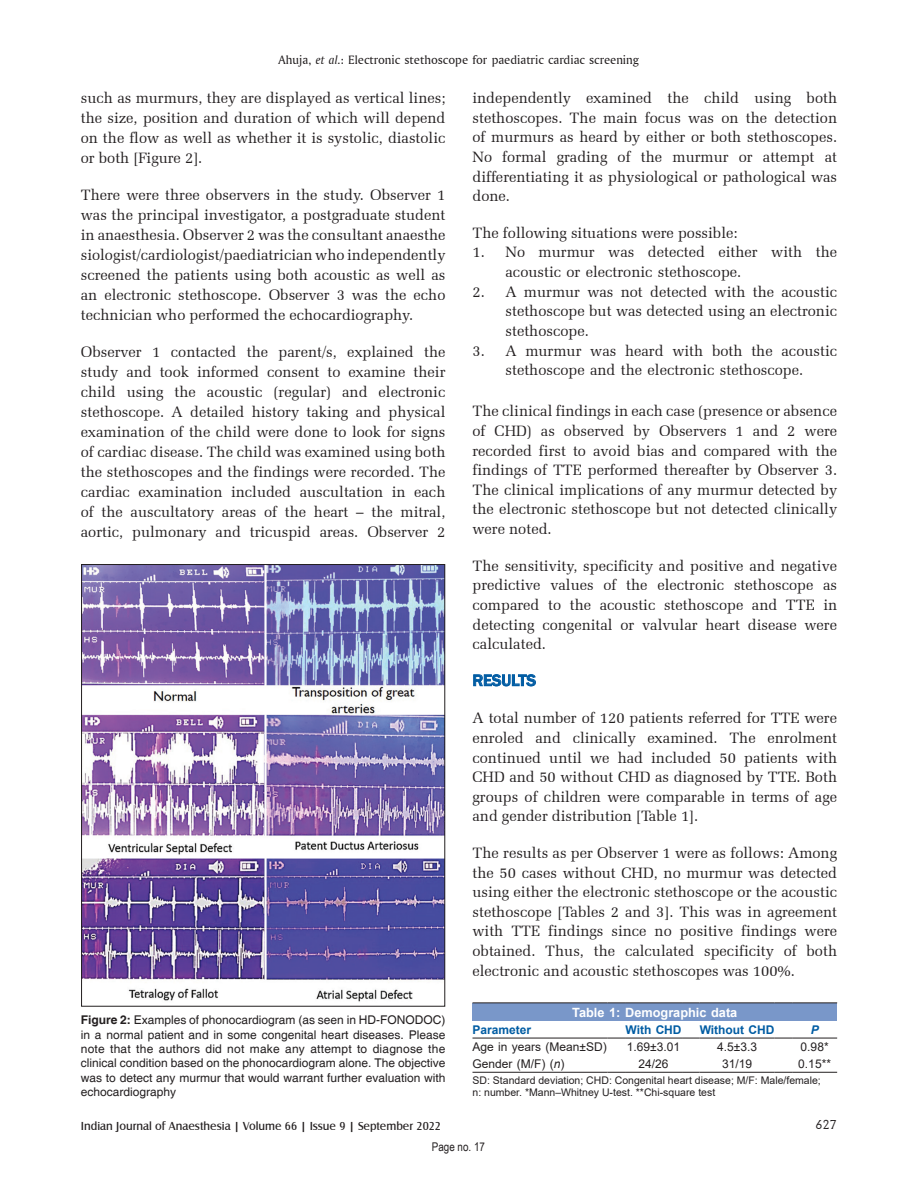
<style>
.page{position:relative;width:918px;height:1188px;background:#fff}
.page>*{position:absolute;margin:0;border:0;box-sizing:border-box;transform-origin:0 0}
.t1{font:500 16.5px "Franklin Gothic";color:#015ca3}
.TX{font:15px/19.6px "Zapf Elliptical 711 BT";color:#231f20;text-align:justify}
.L{font:15px/19.6px "Zapf Elliptical 711 BT";color:#231f20}
.LL{font:15px/19.6px "Zapf Elliptical 711 BT";color:#231f20;text-align:center}
.t2{font:12.75px "Amerigo BT Roman A";color:#231f20}
.TT{font:700 12.75px "Arial";color:#fff}
.FGC{font:12px/14.4px "Helvetica";color:#231f20;text-align:justify}
.t3{font:12px "Castle T";color:#231f20}
.TB{font:12px "Arial";color:#231f20}
.TBL{font:12px "Arial";color:#231f20}
.TCH{font:700 12px "Arial";color:#015ca3}
.TX-2{font:12px "Arial Narrow";color:#231f20}
.FOLIO_R{font:300 12px "Flareserif 821 BT";color:#231f20}
.TCH-2{font:italic 700 12px "Arial";color:#015ca3}
.TFN{font:10.5px/12.6px "Arial";color:#231f20}
.s1{font-family:"Amerigo BT Italic A"}
.s2{font-weight:700}
.s3{font-style:italic}
</style>
<div class="page">
<svg style="left:473px;top:674px;width:63px;height:13px"></svg>
<img style="left:83px;top:566px;width:360px;height:436px">
<div style="left:472px;top:1003px;width:365px;height:18px;background:#7997c9"></div>
<hr style="left:472px;top:1072px;width:136px;height:1px;background:#231f20">
<svg style="left:608px;top:1072px;width:17px;height:1px"></svg>
<hr style="left:625px;top:1072px;width:57px;height:1px;background:#231f20">
<svg style="left:682px;top:1072px;width:18px;height:1px"></svg>
<hr style="left:700px;top:1072px;width:75px;height:1px;background:#231f20">
<svg style="left:775px;top:1072px;width:17px;height:1px"></svg>
<hr style="left:792px;top:1072px;width:45px;height:1px;background:#231f20">
<hr style="left:472px;top:1038px;width:136px;height:1px;background:#231f20">
<svg style="left:608px;top:1038px;width:17px;height:1px"></svg>
<hr style="left:625px;top:1038px;width:57px;height:1px;background:#231f20">
<svg style="left:682px;top:1038px;width:18px;height:1px"></svg>
<hr style="left:700px;top:1038px;width:75px;height:1px;background:#231f20">
<svg style="left:775px;top:1038px;width:17px;height:1px"></svg>
<hr style="left:792px;top:1038px;width:45px;height:1px;background:#231f20">
<hr style="left:472px;top:1002px;width:136px;height:1px;background:#231f20">
<svg style="left:608px;top:1002px;width:17px;height:1px"></svg>
<hr style="left:625px;top:1002px;width:57px;height:1px;background:#231f20">
<svg style="left:682px;top:1002px;width:18px;height:1px"></svg>
<hr style="left:700px;top:1002px;width:75px;height:1px;background:#231f20">
<svg style="left:775px;top:1002px;width:17px;height:1px"></svg>
<hr style="left:792px;top:1002px;width:45px;height:1px;background:#231f20">
<p class="t2" style="left:279px;top:52px;width:362px">Ahuja, <span class="s1">et al.</span>: Electronic stethoscope for paediatric cardiac screening</p>
<p class="TX" style="left:81px;top:88px;width:366px">such as murmurs, they are displayed as vertical lines; the size, position and duration of which will depend on the flow as well as whether it is systolic, diastolic or both [Figure 2].</p>
<p class="TX" style="left:81px;top:185px;width:366px">There were three observers in the study. Observer 1 was the principal investigator, a postgraduate student in anaesthesia. Observer 2 was the consultant anaesthe siologist/cardiologist/paediatrician who independently screened the patients using both acoustic as well as an electronic stethoscope. Observer 3 was the echo technician who performed the echocardiography.</p>
<p class="TX" style="left:81px;top:342px;width:366px">Observer 1 contacted the parent/s, explained the study and took informed consent to examine their child using the acoustic (regular) and electronic stethoscope. A detailed history taking and physical examination of the child were done to look for signs of cardiac disease. The child was examined using both the stethoscopes and the findings were recorded. The cardiac examination included auscultation in each of the auscultatory areas of the heart – the mitral, aortic, pulmonary and tricuspid areas. Observer 2</p>
<p class="FGC" style="left:81px;top:1013px;width:366px"><span class="s2">Figure 2:</span> Examples of phonocardiogram (as seen in HD‑FONODOC) in a normal patient and in some congenital heart diseases. Please note that the authors did not make any attempt to diagnose the clinical condition based on the phonocardiogram alone. The objective was to detect any murmur that would warrant further evaluation with echocardiography</p>
<p class="TX" style="left:472px;top:88px;width:366px">independently examined the child using both stethoscopes. The main focus was on the detection of murmurs as heard by either or both stethoscopes.<br>No formal grading of the murmur or attempt at differentiating it as physiological or pathological was done.</p>
<p class="TX" style="left:472px;top:223px;width:267px">The following situations were possible:</p>
<p class="L" style="left:506px;top:242px;width:333px;text-indent:-33px">1. No murmur was detected either with the acoustic or electronic stethoscope.</p>
<p class="L" style="left:506px;top:282px;width:333px;text-align:justify;text-indent:-33px">2. A murmur was not detected with the acoustic stethoscope but was detected using an electronic stethoscope.</p>
<p class="LL" style="left:472px;top:340px;width:366px">3. A murmur was heard with both the acoustic stethoscope and the electronic stethoscope.</p>
<p class="TX" style="left:472px;top:401px;width:366px">The clinical findings in each case (presence or absence of CHD) as observed by Observers 1 and 2 were recorded first to avoid bias and compared with the findings of TTE performed thereafter by Observer 3.<br>The clinical implications of any murmur detected by the electronic stethoscope but not detected clinically were noted.</p>
<p class="TX" style="left:472px;top:556px;width:366px">The sensitivity, specificity and positive and negative predictive values of the electronic stethoscope as compared to the acoustic stethoscope and TTE in detecting congenital or valvular heart disease were calculated.</p>
<h1 class="t1" style="left:472px;top:670px;width:65px">RESULTS</h1>
<p class="TX" style="left:472px;top:708px;width:366px">A total number of 120 patients referred for TTE were enroled and clinically examined. The enrolment continued until we had included 50 patients with CHD and 50 without CHD as diagnosed by TTE. Both groups of children were comparable in terms of age and gender distribution [Table 1].</p>
<p class="TX" style="left:472px;top:843px;width:366px">The results as per Observer 1 were as follows: Among the 50 cases without CHD, no murmur was detected using either the electronic stethoscope or the acoustic stethoscope [Tables 2 and 3]. This was in agreement with TTE findings since no positive findings were obtained. Thus, the calculated specificity of both electronic and acoustic stethoscopes was 100%.</p>
<p class="TT" style="left:572px;top:1003px;width:167px">Table 1: Demographic data</p>
<p class="TCH" style="left:472px;top:1021px;width:60px">Parameter</p>
<p class="TCH" style="left:625px;top:1021px;width:58px">With CHD</p>
<p class="TCH" style="left:700px;top:1021px;width:76px">Without CHD</p>
<p class="TCH-2" style="left:811px;top:1021px;width:10px">P</p>
<p class="TB" style="left:472px;top:1038px;width:136px">Age in years (Mean±SD)</p>
<p class="TB" style="left:627px;top:1038px;width:55px">1.69±3.01</p>
<p class="TB" style="left:717px;top:1038px;width:41px">4.5±3.3</p>
<p class="TB" style="left:801px;top:1038px;width:30px">0.98*</p>
<p class="TBL" style="left:472px;top:1055px;width:94px">Gender (M/F) (<span class="s3">n</span>)</p>
<p class="TBL" style="left:639px;top:1055px;width:32px">24/26</p>
<p class="TBL" style="left:722px;top:1055px;width:32px">31/19</p>
<p class="TBL" style="left:798px;top:1055px;width:34px">0.15**</p>
<p class="TFN" style="left:472px;top:1074px;width:350px">SD: Standard deviation; CHD: Congenital heart disease; M/F: Male/female; n: number. *Mann–Whitney U‑test. **Chi‑square test</p>
<p class="t3" style="left:81px;top:1119px;width:362px">Indian Journal of Anaesthesia | Volume 66 | Issue 9 | September 2022</p>
<p class="FOLIO_R" style="left:815px;top:1117px;width:23px">627</p>
<p class="TX-2" style="left:432px;top:1138px;width:55px">Page no. 17</p>
</div>
